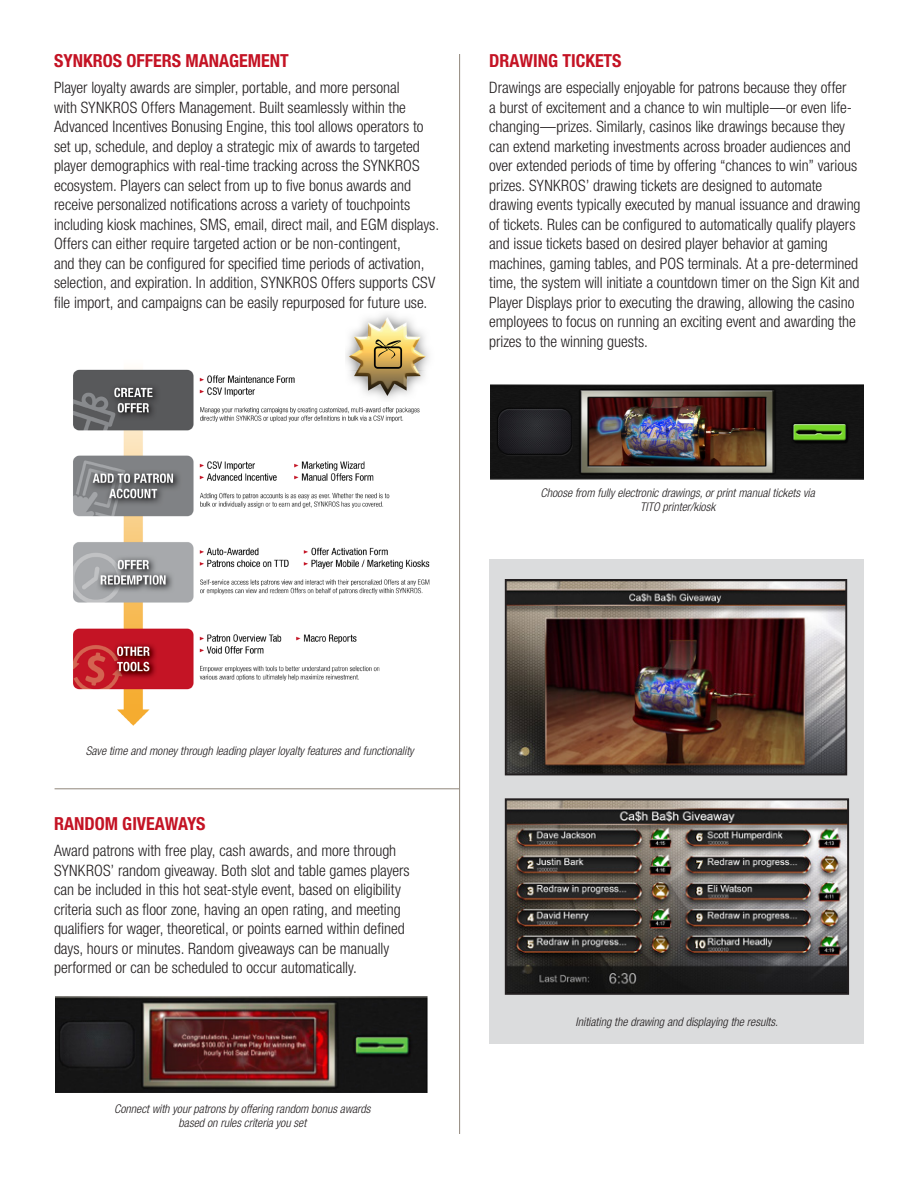
<style>
.page{position:relative;width:918px;height:1188px;background:#fff}
.page>*{position:absolute;margin:0;border:0;box-sizing:border-box;transform-origin:0 0}
.t1{font:700 condensed 18px "Helvetica Neue LT Std";color:#c41324}
.t2{font:300 condensed 15.75px/19.5px "Helvetica Neue LT Std";color:#231f20}
.t3{font:italic 300 condensed 12px/14.4px "Helvetica Neue LT Std";color:#231f20;text-align:center}
</style>
<div class="page">
<img style="left:73px;top:369px;width:357px;height:357px">
<img style="left:346px;top:314px;width:84px;height:88px">
<div style="left:489px;top:559px;width:375px;height:485px;background:#dbdcdd"></div>
<img style="left:491px;top:384px;width:373px;height:96px">
<img style="left:55px;top:996px;width:373px;height:97px">
<hr style="left:55px;top:788px;width:405px;height:1px;background:#9c9389">
<hr style="left:459px;top:54px;width:1px;height:1080px;background:#9c9389">
<img style="left:504px;top:579px;width:344px;height:197px">
<img style="left:504px;top:798px;width:346px;height:197px">
<p class="t1" style="left:54px;top:50px;width:236px">SYNKROS OFFERS MANAGEMENT</p>
<p class="t2" style="left:54px;top:78px;width:387px">Player loyalty awards are simpler, portable, and more personal<br>with SYNKROS Offers Management. Built seamlessly within the Advanced Incentives Bonusing Engine, this tool allows operators to set up, schedule, and deploy a strategic mix of awards to targeted player demographics with real-time tracking across the SYNKROS ecosystem. Players can select from up to five bonus awards and receive personalized notifications across a variety of touchpoints including kiosk machines, SMS, email, direct mail, and EGM displays.<br>Offers can either require targeted action or be non-contingent,<br>and they can be configured for specified time periods of activation, selection, and expiration. In addition, SYNKROS Offers supports CSV file import, and campaigns can be easily repurposed for future use.</p>
<p class="t1" style="left:489px;top:50px;width:134px">DRAWING TICKETS</p>
<p class="t2" style="left:489px;top:78px;width:373px">Drawings are especially enjoyable for patrons because they offer<br>a burst of excitement and a chance to win multiple—or even life&shy;changing—prizes. Similarly, casinos like drawings because they can extend marketing investments across broader audiences and over extended periods of time by offering “chances to win” various prizes. SYNKROS’ drawing tickets are designed to automate drawing events typically executed by manual issuance and drawing of tickets. Rules can be configured to automatically qualify players and issue tickets based on desired player behavior at gaming machines, gaming tables, and POS terminals. At a pre-determined time, the system will initiate a countdown timer on the Sign Kit and Player Displays prior to executing the drawing, allowing the casino employees to focus on running an exciting event and awarding the prizes to the winning guests.</p>
<p class="t3" style="left:541px;top:485px;width:276px">Choose from fully electronic drawings, or print manual tickets via<br>TITO printer/kiosk</p>
<p class="t3" style="left:86px;top:743px;width:329px">Save time and money through leading player loyalty features and functionality</p>
<p class="t1" style="left:54px;top:813px;width:153px">RANDOM GIVEAWAYS</p>
<p class="t2" style="left:54px;top:841px;width:357px">Award patrons with free play, cash awards, and more through SYNKROS’ random giveaway. Both slot and table games players can be included in this hot seat-style event, based on eligibility criteria such as floor zone, having an open rating, and meeting qualifiers for wager, theoretical, or points earned within defined days, hours or minutes. Random giveaways can be manually performed or can be scheduled to occur automatically.</p>
<p class="t3" style="left:114px;top:1101px;width:258px">Connect with your patrons by offering random bonus awards based on rules criteria you set</p>
<p class="t3" style="left:576px;top:1015px;width:204px">Initiating the drawing and displaying the results.</p>
</div>
